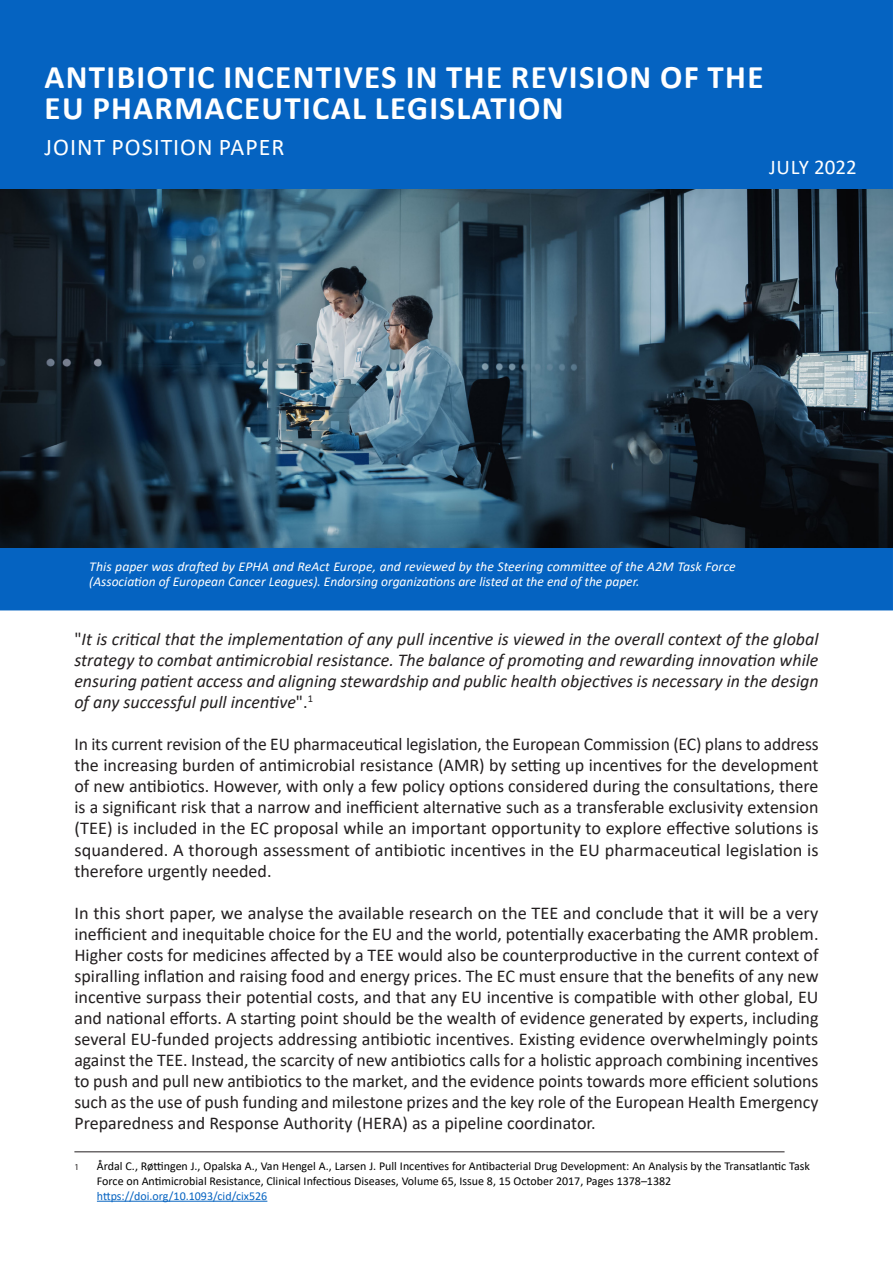
<style>
.page{position:relative;width:893px;height:1263px;background:#fff}
.page>*{position:absolute;margin:0;border:0;box-sizing:border-box;transform-origin:0 0}
.H1_-_HEADER{font:700 33px "Calibri";letter-spacing:.04em;color:#fff}
.H1_-_HEADER-2{font:24px "Calibri";letter-spacing:.04em;color:#fff}
.H1_-_HEADER-3{font:21px "Calibri";color:#fff}
.BC_-_BODY_COPY_-_MAI{font:18px/21px "Calibri";color:#231f20;text-align:justify}
.BC_-_BODY_COPY_-_MAI-2{font:italic 18px/21px "Calibri";color:#231f20;text-align:justify}
.FOOTNOTES{font:italic 13.5px/15px "Calibri";color:#fff}
.FOOTNOTES-2{font:12px/15px "Calibri";color:#000}
.FOOTNOTES-3{font:12px "Calibri";color:#0563c1}
.FOOTNOTES-4{font:9px "Myriad Pro";color:#231f20}
.s1{font-style:normal}
</style>
<div class="page">
<div style="left:1px;top:548px;width:891px;height:62px;background:#0563c1"></div>
<div style="left:0;top:547px;width:893px;height:63px;border:2px solid #0563c1"></div>
<div style="left:1px;top:1px;width:891px;height:188px;background:#0563c1"></div>
<div style="left:0;top:0;width:893px;height:189px;border:2px solid #0563c1"></div>
<hr style="left:74px;top:1151px;width:710px;height:1px;background:#231f20">
<hr style="left:97px;top:1201px;width:170px;height:1px;background:#0563c1">
<img style="left:0;top:189px;width:893px;height:358px">
<p class="H1_-_HEADER" style="left:45px;top:54px;width:720px">ANTIBIOTIC INCENTIVES IN THE REVISION OF THE</p>
<p class="H1_-_HEADER" style="left:45px;top:85px;width:520px">EU PHARMACEUTICAL LEGISLATION</p>
<p class="H1_-_HEADER-2" style="left:45px;top:131px;width:241px">JOINT POSITION PAPER</p>
<p class="H1_-_HEADER-3" style="left:769px;top:152px;width:89px">JULY 2022</p>
<p class="FOOTNOTES" style="left:89px;top:559px;width:648px">This paper was drafted by EPHA and ReAct Europe, and reviewed by the Steering committee of the A2M Task Force (Association of European Cancer Leagues). Endorsing organizations are listed at the end of the paper.</p>
<p class="BC_-_BODY_COPY_-_MAI-2" style="left:74px;top:628px;width:746px"><span class="s1">"</span>It is critical that the implementation of any pull incentive is viewed in the overall context of the global strategy to combat antimicrobial resistance. The balance of promoting and rewarding innovation while ensuring patient access and aligning stewardship and public health objectives is necessary in the design of any successful pull incentive<span class="s1">".</span><sup>1</sup></p>
<p class="BC_-_BODY_COPY_-_MAI" style="left:74px;top:733px;width:746px">In its current revision of the EU pharmaceutical legislation, the European Commission (EC) plans to address the increasing burden of antimicrobial resistance (AMR) by setting up incentives for the development of new antibiotics. However, with only a few policy options considered during the consultations, there is a significant risk that a narrow and inefficient alternative such as a transferable exclusivity extension (TEE) is included in the EC proposal while an important opportunity to explore effective solutions is squandered. A thorough assessment of antibiotic incentives in the EU pharmaceutical legislation is therefore urgently needed.</p>
<p class="BC_-_BODY_COPY_-_MAI" style="left:74px;top:902px;width:746px">In this short paper, we analyse the available research on the TEE and conclude that it will be a very inefficient and inequitable choice for the EU and the world, potentially exacerbating the AMR problem.<br>Higher costs for medicines affected by a TEE would also be counterproductive in the current context of spiralling inflation and raising food and energy prices. The EC must ensure that the benefits of any new incentive surpass their potential costs, and that any EU incentive is compatible with other global, EU and national efforts. A starting point should be the wealth of evidence generated by experts, including several EU-funded projects addressing antibiotic incentives. Existing evidence overwhelmingly points against the TEE. Instead, the scarcity of new antibiotics calls for a holistic approach combining incentives to push and pull new antibiotics to the market, and the evidence points towards more efficient solutions such as the use of push funding and milestone prizes and the key role of the European Health Emergency Preparedness and Response Authority (HERA) as a pipeline coordinator.</p>
<p class="FOOTNOTES-4" style="left:74px;top:1161px;width:6px">1</p>
<p class="FOOTNOTES-2" style="left:97px;top:1158px;width:715px">Årdal C., Røttingen J., Opalska A., Van Hengel A., Larsen J. Pull Incentives for Antibacterial Drug Development: An Analysis by the Transatlantic Task<br>Force on Antimicrobial Resistance, Clinical Infectious Diseases, Volume 65, Issue 8, 15 October 2017, Pages 1378–1382</p>
<p class="FOOTNOTES-3" style="left:97px;top:1187px;width:172px">https://doi.org/10.1093/cid/cix526</p>
</div>
